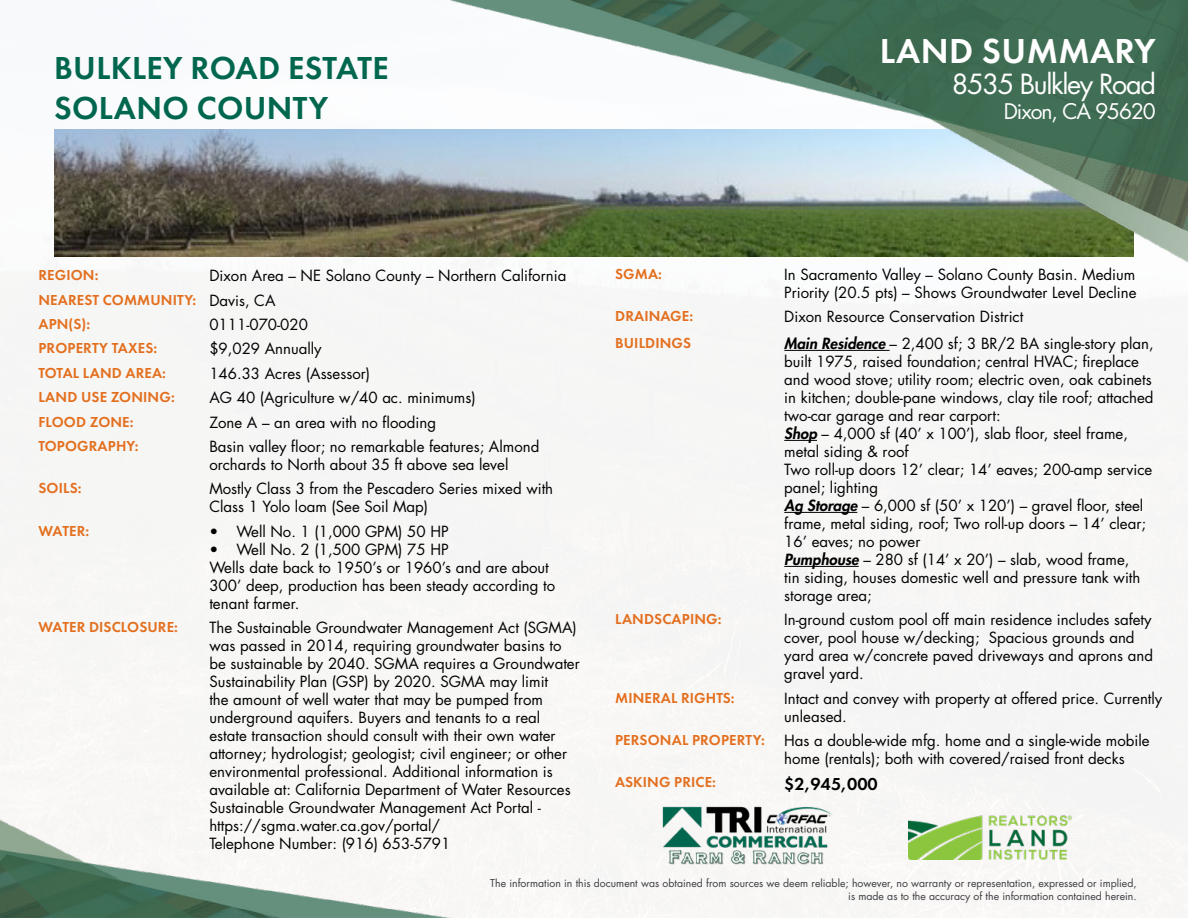
<style>
.page{position:relative;width:1188px;height:918px;background:#fff}
.page>*{position:absolute;margin:0;border:0;box-sizing:border-box;transform-origin:0 0}
.t1{font:600 36px "Futura PT";letter-spacing:.01em;color:#fff}
.t2{font:600 33px/39.6px "Futura PT";letter-spacing:.01em;color:#00674e}
.t3{font:27px "Futura Std";letter-spacing:-.05em;color:#fff}
.t4{font:21px "Futura Std";letter-spacing:-.05em;color:#fff}
.t5{font:600 18px "Futura PT";color:#000}
.t6{font:15px/18px "Futura Std";color:#000}
.t7{font:600 15px/24.3px "Futura PT";letter-spacing:.01em;color:#e36f1e}
.t8{font:10.5px/12.6px "Futura Std";color:#3c3c41;text-align:right}
.s1{font-family:"Futura Std";font-weight:400;color:#000}
.s2{font-weight:800;font-style:italic}
</style>
<div class="page">
<img style="left:0;top:0;width:1188px;height:918px">
<hr style="left:784px;top:350px;width:106px;height:1px;background:#000">
<hr style="left:784px;top:440px;width:33px;height:1px;background:#000">
<hr style="left:784px;top:512px;width:73px;height:1px;background:#000">
<hr style="left:784px;top:566px;width:75px;height:1px;background:#000">
<img style="left:908px;top:815px;width:163px;height:44px">
<img style="left:661px;top:805px;width:173px;height:44px">
<img style="left:657px;top:849px;width:179px;height:20px">
<img style="left:54px;top:130px;width:1080px;height:126px">
<h2 class="t2" style="left:54px;top:48px;width:336px">BULKLEY ROAD ESTATE<br>SOLANO COUNTY</h2>
<h1 class="t1" style="left:880px;top:28px;width:278px">LAND SUMMARY</h1>
<h3 class="t3" style="left:952px;top:66px;width:206px">8535 Bulkley Road</h3>
<h3 class="t4" style="left:1004px;top:98px;width:154px">Dixon, CA 95620</h3>
<p class="t7" style="left:38px;top:263px;width:62px">REGION:</p>
<p class="t6" style="left:209px;top:267px;width:358px">Dixon Area – NE Solano County – Northern California</p>
<p class="t7" style="left:38px;top:287px;width:239px">NEAREST COMMUNITY: <span class="s1">Davis, CA<br></span>APN(S):</p>
<p class="t6" style="left:209px;top:316px;width:100px">0111-070-020</p>
<p class="t7" style="left:38px;top:336px;width:120px">PROPERTY TAXES:</p>
<p class="t6" style="left:209px;top:340px;width:114px">$9,029 Annually</p>
<p class="t7" style="left:38px;top:360px;width:129px">TOTAL LAND AREA:</p>
<p class="t6" style="left:209px;top:364px;width:162px">146.33 Acres (Assessor)</p>
<p class="t7" style="left:38px;top:385px;width:138px">LAND USE ZONING:</p>
<p class="t6" style="left:209px;top:389px;width:268px">AG 40 (Agriculture w/40 ac. minimums)</p>
<p class="t7" style="left:38px;top:409px;width:97px">FLOOD ZONE:</p>
<p class="t6" style="left:209px;top:413px;width:228px">Zone A – an area with no flooding</p>
<p class="t7" style="left:38px;top:434px;width:102px">TOPOGRAPHY:</p>
<p class="t6" style="left:209px;top:438px;width:331px">Basin valley floor; no remarkable features; Almond orchards to North about 35 ft above sea level</p>
<p class="t7" style="left:38px;top:476px;width:45px">SOILS:</p>
<p class="t6" style="left:209px;top:480px;width:345px">Mostly Class 3 from the Pescadero Series mixed with<br>Class 1 Yolo loam (See Soil Map)</p>
<p class="t7" style="left:38px;top:518px;width:52px">WATER:</p>
<p class="t6" style="left:209px;top:522px;width:241px">• Well No. 1 (1,000 GPM) 50 HP</p>
<p class="t6" style="left:209px;top:540px;width:347px">• Well No. 2 (1,500 GPM) 75 HP<br>Wells date back to 1950’s or 1960’s and are about 300’ deep, production has been steady according to tenant farmer.</p>
<p class="t7" style="left:38px;top:615px;width:141px">WATER DISCLOSURE:</p>
<p class="t6" style="left:209px;top:619px;width:372px">The Sustainable Groundwater Management Act (SGMA) was passed in 2014, requiring groundwater basins to be sustainable by 2040. SGMA requires a Groundwater Sustainability Plan (GSP) by 2020. SGMA may limit<br>the amount of well water that may be pumped from underground aquifers. Buyers and tenants to a real estate transaction should consult with their own water attorney; hydrologist; geologist; civil engineer; or other environmental professional. Additional information is available at: California Department of Water Resources Sustainable Groundwater Management Act Portal - https://sgma.water.ca.gov/portal/<br>Telephone Number: (916) 653-5791</p>
<p class="t7" style="left:615px;top:261px;width:48px">SGMA:</p>
<p class="t6" style="left:784px;top:265px;width:354px">In Sacramento Valley – Solano County Basin. Medium<br>Priority (20.5 pts) – Shows Groundwater Level Decline</p>
<p class="t7" style="left:615px;top:304px;width:80px">DRAINAGE:</p>
<p class="t6" style="left:784px;top:308px;width:241px">Dixon Resource Conservation District</p>
<p class="t7" style="left:615px;top:331px;width:78px">BUILDINGS</p>
<p class="t6" style="left:784px;top:335px;width:371px"><span class="s2">Main Residence</span> – 2,400 sf; 3 BR/2 BA single-story plan, built 1975, raised foundation; central HVAC; fireplace and wood stove; utility room; electric oven, oak cabinets in kitchen; double-pane windows, clay tile roof; attached two-car garage and rear carport:<br><span class="s2">Shop</span> – 4,000 sf (40’ x 100’), slab floor, steel frame, metal siding &amp; roof<br>Two roll-up doors 12’ clear; 14’ eaves; 200-amp service panel; lighting<br><span class="s2">Ag Storage</span> – 6,000 sf (50’ x 120’) – gravel floor, steel frame, metal siding, roof; Two roll-up doors – 14’ clear; 16’ eaves; no power<br><span class="s2">Pumphouse</span> – 280 sf (14’ x 20’) – slab, wood frame,<br>tin siding, houses domestic well and pressure tank with storage area;</p>
<p class="t7" style="left:615px;top:607px;width:108px">LANDSCAPING:</p>
<p class="t6" style="left:784px;top:611px;width:370px">In-ground custom pool off main residence includes safety cover, pool house w/decking; Spacious grounds and yard area w/concrete paved driveways and aprons and gravel yard.</p>
<p class="t7" style="left:615px;top:685px;width:121px">MINERAL RIGHTS:</p>
<p class="t6" style="left:784px;top:689px;width:380px">Intact and convey with property at offered price. Currently unleased.</p>
<p class="t7" style="left:615px;top:728px;width:151px">PERSONAL PROPERTY:</p>
<p class="t6" style="left:784px;top:732px;width:367px">Has a double-wide mfg. home and a single-wide mobile home (rentals); both with covered/raised front decks</p>
<p class="t7" style="left:615px;top:770px;width:102px">ASKING PRICE:</p>
<p class="t5" style="left:784px;top:772px;width:95px">$2,945,000</p>
<p class="t8" style="left:490px;top:877px;width:648px">The information in this document was obtained from sources we deem reliable; however, no warranty or representation, expressed or implied, is made as to the accuracy of the information contained herein.</p>
</div>
